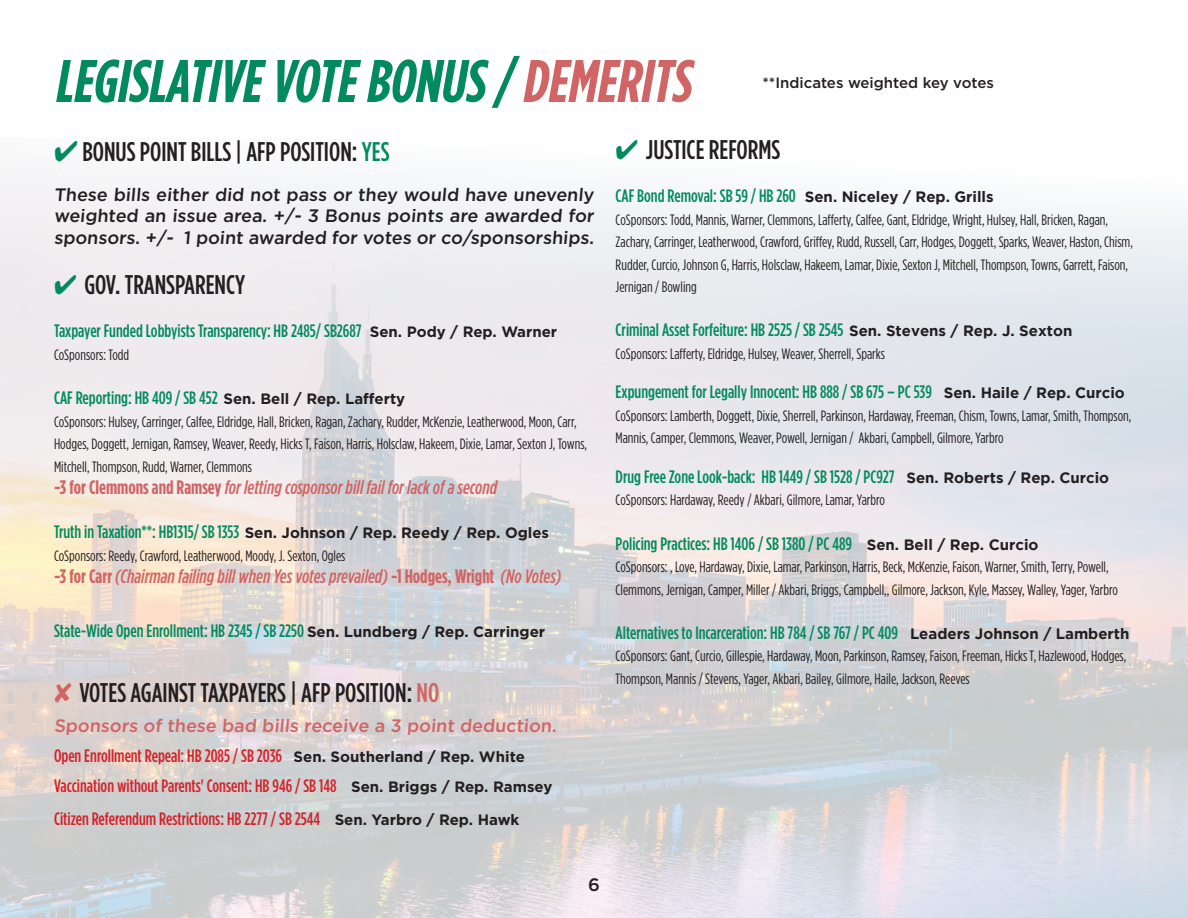
<style>
.page{position:relative;width:1188px;height:918px;background:#fff}
.page>*{position:absolute;margin:0;border:0;box-sizing:border-box;transform-origin:0 0}
.t1{font:italic 700 60px "Gotham Condensed";color:#008a5e}
.t2{font:500 27px "Gotham Condensed";color:#231f20}
.t3{font:italic 500 19.5px "Gotham Condensed";color:#d16565}
.t4{font:500 18px "Gotham Condensed";color:#008a5e}
.t5{font:500 18px "Gotham Condensed";color:#d1232a}
.t6{font:500 18px/21.6px "Gotham HTF";color:#231f20;text-align:justify}
.t7{font:500 18px "Gotham HTF";color:#d16565}
.t8{font:15px/22.5px "Gotham Condensed";color:#231f20}
.t9{font:500 15px "Gotham HTF";color:#231f20}
.s1{color:#d16565}
.s2{color:#008a5e}
.s3{font-family:"Gotham HTF";font-weight:700;font-size:15px;color:#231f20}
.s4{font-weight:700;font-style:normal}
.s5{font-family:"Gotham";font-weight:700;font-size:15px;color:#231f20}
</style>
<div class="page">
<img style="left:0;top:175px;width:1188px;height:743px">
<p class="t1" style="left:54px;top:46px;width:650px">LEGISLATIVEVOTEBONUS/<span class="s1">DEMERITS</span></p>
<p class="t9" style="left:762px;top:74px;width:233px">**Indicates weighted key votes</p>
<p class="t2" style="left:54px;top:136px;width:337px"><span class="s2">✔</span> BONUS POINT BILLS | AFP POSITION: <span class="s2">YES</span></p>
<p class="t6" style="left:54px;top:183px;width:543px">These bills either did not pass or they would have unevenly weighted an issue area. +/- 3 Bonus points are awarded for sponsors. +/- 1 point awarded for votes or co/sponsorships.</p>
<p class="t2" style="left:54px;top:269px;width:193px"><span class="s2">✔</span> GOV. TRANSPARENCY</p>
<p class="t4" style="left:54px;top:321px;width:505px">Taxpayer Funded Lobbyists Transparency: HB 2485/ SB2687 <span class="s3">Sen. Pody / Rep. Warner</span></p>
<p class="t8" style="left:54px;top:343px;width:77px">CoSponsors: Todd</p>
<p class="t4" style="left:54px;top:387px;width:353px">CAF Reporting: HB 409 / SB 452 <span class="s3">Sen. Bell / Rep. Lafferty</span></p>
<p class="t8" style="left:54px;top:410px;width:535px">CoSponsors: Hulsey, Carringer, Calfee, Eldridge, Hall, Bricken, Ragan, Zachary, Rudder, McKenzie, Leatherwood, Moon, Carr,<br>Hodges, Doggett, Jernigan, Ramsey, Weaver, Reedy, Hicks T, Faison, Harris, Holsclaw, Hakeem, Dixie, Lamar, Sexton J, Towns,<br>Mitchell, Thompson, Rudd, Warner, Clemmons</p>
<p class="t3" style="left:54px;top:476px;width:445px"><span class="s4">-3 for Clemmons and Ramsey</span> for letting cosponsor bill fail for lack of a second</p>
<p class="t4" style="left:54px;top:521px;width:497px">Truth in Taxation**: HB1315/ SB 1353 <span class="s3">Sen. Johnson / Rep. Reedy / Rep. Ogles</span></p>
<p class="t8" style="left:54px;top:544px;width:293px">CoSponsors: Reedy, Crawford, Leatherwood, Moody, J. Sexton, Ogles</p>
<p class="t3" style="left:54px;top:565px;width:509px"><span class="s4">-3 for Carr</span> (Chairman failing bill when Yes votes prevailed) <span class="s4">-1 Hodges, Wright</span> (No Votes)</p>
<p class="t4" style="left:54px;top:620px;width:493px">State-Wide Open Enrollment: HB 2345 / SB 2250 <span class="s3">Sen. Lundberg / Rep. Carringer</span></p>
<p class="t2" style="left:54px;top:677px;width:387px"><span class="s1">✘</span> VOTES AGAINST TAXPAYERS | AFP POSITION: <span class="s1">NO</span></p>
<p class="t7" style="left:54px;top:715px;width:506px">Sponsors of these bad bills receive a 3 point deduction.</p>
<p class="t5" style="left:54px;top:745px;width:472px">Open Enrollment Repeal: HB 2085 / SB 2036 <span class="s3">Sen. Southerland / Rep. White</span></p>
<p class="t5" style="left:54px;top:775px;width:500px">Vaccination without Parents' Consent: HB 946 / SB 148 <span class="s3">Sen. Briggs / Rep. Ramsey</span></p>
<p class="t5" style="left:54px;top:808px;width:467px">Citizen Referendum Restrictions: HB 2277 / SB 2544 <span class="s3">Sen. Yarbro / Rep. Hawk</span></p>
<p class="t2" style="left:616px;top:134px;width:166px"><span class="s2">✔</span> JUSTICE REFORMS</p>
<p class="t4" style="left:616px;top:185px;width:380px">CAF Bond Removal: SB 59 / HB 260 <span class="s5">Sen. Niceley / Rep. Grills</span></p>
<p class="t8" style="left:616px;top:208px;width:519px">CoSponsors: Todd, Mannis, Warner, Clemmons, Lafferty, Calfee, Gant, Eldridge, Wright, Hulsey, Hall, Bricken, Ragan, Zachary, Carringer, Leatherwood, Crawford, Griffey, Rudd, Russell, Carr, Hodges, Doggett, Sparks, Weaver, Haston, Chism, Rudder, Curcio, Johnson G, Harris, Holsclaw, Hakeem, Lamar, Dixie, Sexton J, Mitchell, Thompson, Towns, Garrett, Faison, Jernigan / Bowling</p>
<p class="t4" style="left:616px;top:320px;width:458px">Criminal Asset Forfeiture: HB 2525 / SB 2545 <span class="s5">Sen. Stevens / Rep. J. Sexton</span></p>
<p class="t8" style="left:616px;top:342px;width:271px">CoSponsors: Lafferty, Eldridge, Hulsey, Weaver, Sherrell, Sparks</p>
<p class="t4" style="left:616px;top:382px;width:511px">Expungement for Legally Innocent: HB 888 / SB 675 – PC 539 <span class="s5">Sen. Haile / Rep. Curcio</span></p>
<p class="t8" style="left:616px;top:404px;width:517px">CoSponsors: Lamberth, Doggett, Dixie, Sherrell, Parkinson, Hardaway, Freeman, Chism, Towns, Lamar, Smith, Thompson,<br>Mannis, Camper, Clemmons, Weaver, Powell, Jernigan / Akbari, Campbell, Gilmore, Yarbro</p>
<p class="t4" style="left:616px;top:466px;width:495px">Drug Free Zone Look-back: HB 1449 / SB 1528 / PC927 <span class="s5">Sen. Roberts / Rep. Curcio</span></p>
<p class="t8" style="left:616px;top:489px;width:271px">CoSponsors: Hardaway, Reedy / Akbari, Gilmore, Lamar, Yarbro</p>
<p class="t4" style="left:616px;top:533px;width:424px">Policing Practices: HB 1406 / SB 1380 / PC 489 <span class="s5">Sen. Bell / Rep. Curcio</span></p>
<p class="t8" style="left:616px;top:555px;width:504px">CoSponsors: , Love, Hardaway, Dixie, Lamar, Parkinson, Harris, Beck, McKenzie, Faison, Warner, Smith, Terry, Powell,<br>Clemmons, Jernigan, Camper, Miller / Akbari, Briggs, Campbell,, Gilmore, Jackson, Kyle, Massey, Walley, Yager, Yarbro</p>
<p class="t4" style="left:616px;top:622px;width:515px">Alternatives to Incarceration: HB 784 / SB 767 / PC 409 <span class="s5">Leaders Johnson / Lamberth</span></p>
<p class="t8" style="left:616px;top:645px;width:512px">CoSponsors: Gant, Curcio, Gillespie, Hardaway, Moon, Parkinson, Ramsey, Faison, Freeman, Hicks T, Hazlewood, Hodges,<br>Thompson, Mannis / Stevens, Yager, Akbari, Bailey, Gilmore, Haile, Jackson, Reeves</p>
<p class="t6" style="left:588px;top:873px;width:13px">6</p>
</div>
